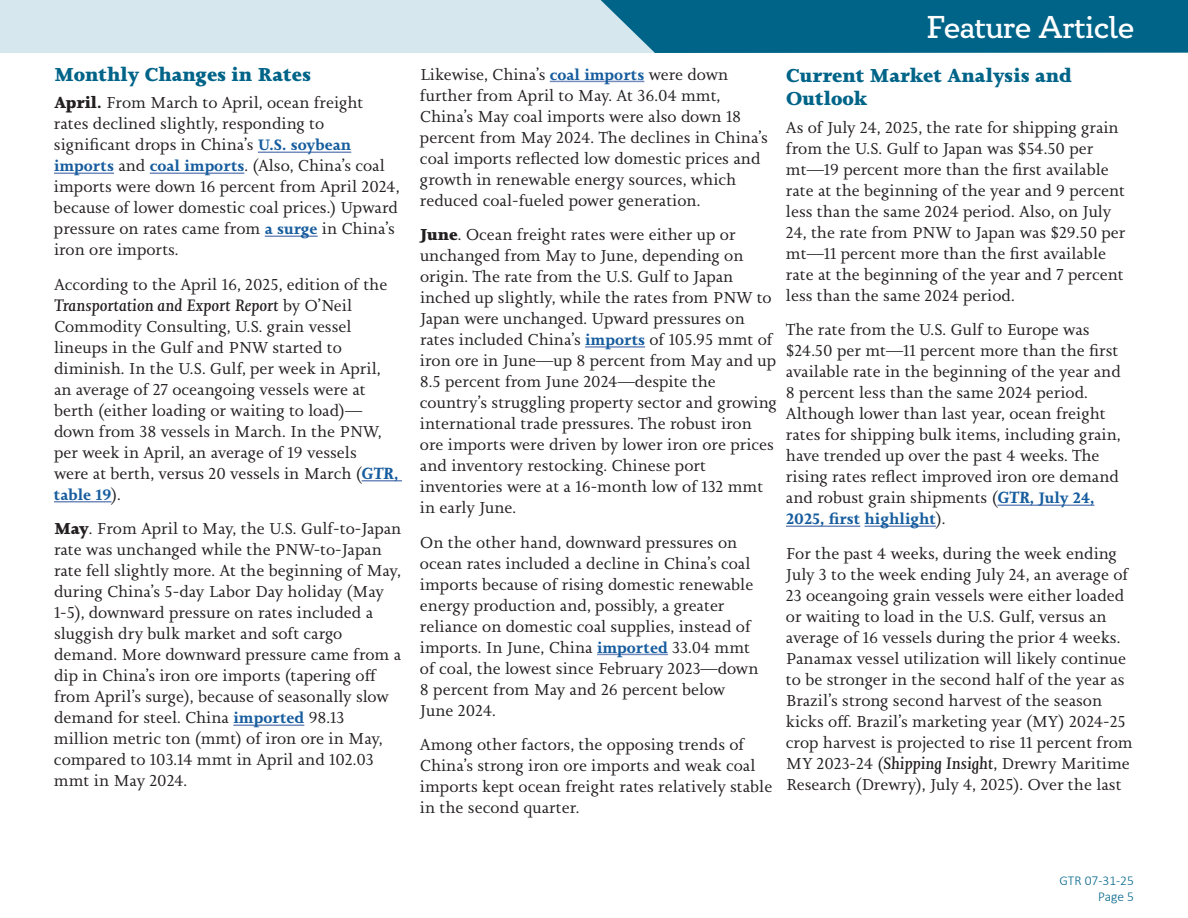
<style>
.page{position:relative;width:1188px;height:918px;background:#fff}
.page>*{position:absolute;margin:0;border:0;box-sizing:border-box;transform-origin:0 0}
.t1{font:500 31.5px "Circe Slab A";color:#fff}
.Heading_2_Feature{font:900 19.5px/23.4px "Joanna Nova";color:#006488}
.t2{font:italic 17.25px "Joanna Nova";color:#231f20}
.t3{font:16.5px/21px "Joanna Nova";color:#231f20}
.t4{font:700 15.75px "Joanna Nova";color:#175d9e}
.t5{font:300 13.5px/16.2px "Calibri";color:#006488;text-align:right}
.s1{font-weight:900}
.s2{font-weight:700}
.s3{font-weight:700;font-size:15.75px;color:#175d9e}
.s4{font-style:normal;font-size:16.5px}
.s5{font-weight:700;font-style:italic;font-size:16.8px;color:#175d9e}
.s6{font-weight:400;font-size:16.5px;color:#231f20}
.s7{font-style:italic;font-size:17.25px}
</style>
<div class="page">
<div style="left:0;top:0;width:688px;height:53px;background:#d6e8ee"></div>
<div style="left:600px;top:0;width:588px;height:53px;background:#006488"></div>
<hr style="left:258px;top:152px;width:93px;height:1px;background:#738cbd">
<hr style="left:54px;top:173px;width:60px;height:1px;background:#738cbd">
<hr style="left:150px;top:173px;width:94px;height:1px;background:#738cbd">
<hr style="left:265px;top:236px;width:53px;height:1px;background:#738cbd">
<hr style="left:362px;top:480px;width:40px;height:2px;background:#738cbd">
<hr style="left:54px;top:501px;width:58px;height:2px;background:#738cbd">
<hr style="left:233px;top:725px;width:71px;height:1px;background:#738cbd">
<hr style="left:550px;top:81px;width:94px;height:1px;background:#738cbd">
<hr style="left:585px;top:346px;width:60px;height:2px;background:#738cbd">
<hr style="left:597px;top:654px;width:71px;height:1px;background:#738cbd">
<hr style="left:997px;top:505px;width:97px;height:1px;background:#738cbd">
<hr style="left:786px;top:526px;width:74px;height:1px;background:#738cbd">
<hr style="left:865px;top:526px;width:71px;height:1px;background:#738cbd">
<h2 class="Heading_2_Feature" style="left:54px;top:62px;width:259px">Monthly Changes in Rates</h2>
<h3 class="t3" style="left:54px;top:92px;width:311px"><span class="s1">April</span><span class="s2">.</span> From March to April, ocean freight</h3>
<p class="t3" style="left:54px;top:113px;width:347px">rates declined slightly, responding to significant drops in China’s <span class="s3">U.S. soybean imports</span> and <span class="s3">coal imports</span>. (Also, China’s coal imports were down 16 percent from April 2024, because of lower domestic coal prices.) Upward pressure on rates came from <span class="s3">a surge</span> in China’s iron ore imports.</p>
<p class="t3" style="left:54px;top:274px;width:335px">According to the April 16, 2025, edition of the</p>
<p class="t2" style="left:54px;top:293px;width:300px">Transportation and Export Report <span class="s4">by O’Neil</span></p>
<p class="t3" style="left:54px;top:316px;width:346px">Commodity Consulting, U.S. grain vessel lineups in the Gulf and PNW started to diminish. In the U.S. Gulf, per week in April, an average of 27 oceangoing vessels were at berth (either loading or waiting to load)— down from 38 vessels in March. In the PNW, per week in April, an average of 19 vessels<br>were at berth, versus 20 vessels in March (<span class="s5">GTR</span><span class="s3">,</span></p>
<p class="t4" style="left:54px;top:484px;width:68px">table 19<span class="s6">).</span></p>
<h3 class="t3" style="left:54px;top:518px;width:349px"><span class="s1">May</span>. From April to May, the U.S. Gulf-to-Japan</h3>
<p class="t3" style="left:54px;top:539px;width:349px">rate was unchanged while the PNW-to-Japan rate fell slightly more. At the beginning of May, during China’s 5-day Labor Day holiday (May 1-5), downward pressure on rates included a sluggish dry bulk market and soft cargo demand. More downward pressure came from a dip in China’s iron ore imports (tapering off from April’s surge), because of seasonally slow demand for steel. China <span class="s3">imported</span> 98.13 million metric ton (mmt) of iron ore in May, compared to 103.14 mmt in April and 102.03 mmt in May 2024.</p>
<h1 class="t1" style="left:927px;top:9px;width:209px">Feature Article</h1>
<p class="t3" style="left:420px;top:63px;width:349px">Likewise, China’s <span class="s3">coal imports</span> were down further from April to May. At 36.04 mmt, China’s May coal imports were also down 18 percent from May 2024. The declines in China’s coal imports reflected low domestic prices and growth in renewable energy sources, which reduced coal-fueled power generation.</p>
<h3 class="t3" style="left:420px;top:224px;width:317px"><span class="s1">June</span>. Ocean freight rates were either up or</h3>
<p class="t3" style="left:420px;top:245px;width:358px">unchanged from May to June, depending on origin. The rate from the U.S. Gulf to Japan inched up slightly, while the rates from PNW to Japan were unchanged. Upward pressures on rates included China’s <span class="s3">imports</span> of 105.95 mmt of iron ore in June—up 8 percent from May and up 8.5 percent from June 2024—despite the country’s struggling property sector and growing international trade pressures. The robust iron ore imports were driven by lower iron ore prices and inventory restocking. Chinese port inventories were at a 16-month low of 132 mmt in early June.</p>
<p class="t3" style="left:420px;top:531px;width:340px">On the other hand, downward pressures on ocean rates included a decline in China’s coal imports because of rising domestic renewable energy production and, possibly, a greater reliance on domestic coal supplies, instead of imports. In June, China <span class="s3">imported</span> 33.04 mmt of coal, the lowest since February 2023—down 8 percent from May and 26 percent below June 2024.</p>
<p class="t3" style="left:420px;top:734px;width:354px">Among other factors, the opposing trends of China’s strong iron ore imports and weak coal imports kept ocean freight rates relatively stable in the second quarter.</p>
<h2 class="Heading_2_Feature" style="left:786px;top:63px;width:288px">Current Market Analysis and<br>Outlook</h2>
<p class="t3" style="left:786px;top:117px;width:341px">As of July 24, 2025, the rate for shipping grain from the U.S. Gulf to Japan was $54.50 per mt—19 percent more than the first available rate at the beginning of the year and 9 percent less than the same 2024 period. Also, on July 24, the rate from PNW to Japan was $29.50 per mt—11 percent more than the first available rate at the beginning of the year and 7 percent less than the same 2024 period.</p>
<p class="t3" style="left:786px;top:319px;width:336px">The rate from the U.S. Gulf to Europe was $24.50 per mt—11 percent more than the first available rate in the beginning of the year and 8 percent less than the same 2024 period.<br>Although lower than last year, ocean freight rates for shipping bulk items, including grain, have trended up over the past 4 weeks. The rising rates reflect improved iron ore demand and robust grain shipments (<span class="s5">GTR</span><span class="s3">, July 24,</span></p>
<p class="t4" style="left:786px;top:509px;width:161px">2025, first highlight<span class="s6">).</span></p>
<p class="t3" style="left:786px;top:543px;width:348px">For the past 4 weeks, during the week ending July 3 to the week ending July 24, an average of 23 oceangoing grain vessels were either loaded or waiting to load in the U.S. Gulf, versus an average of 16 vessels during the prior 4 weeks.<br>Panamax vessel utilization will likely continue to be stronger in the second half of the year as Brazil’s strong second harvest of the season kicks off. Brazil’s marketing year (MY) 2024-25 crop harvest is projected to rise 11 percent from MY 2023-24 (<span class="s7">Shipping Insight</span>, Drewry Maritime Research (Drewry), July 4, 2025). Over the last</p>
<p class="t5" style="left:1060px;top:872px;width:76px">GTR 07-31-25<br>Page 5</p>
</div>
